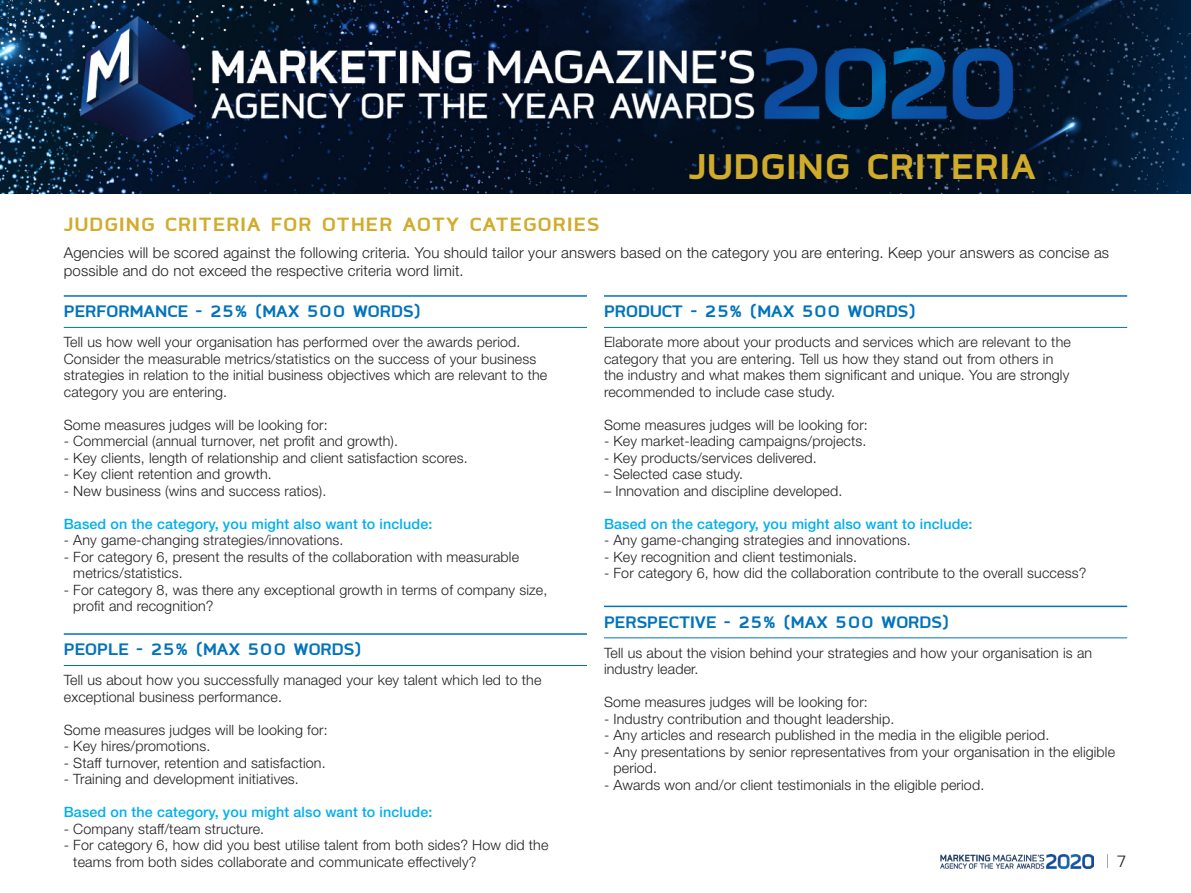
<style>
.page{position:relative;width:1191px;height:893px;background:#fff}
.page>*{position:absolute;margin:0;border:0;box-sizing:border-box;transform-origin:0 0}
.t1{font:700 42px "Coupe";letter-spacing:.02em;color:#d1ab2a;scale:1.05 1}
.t2{font:700 22.5px "Coupe";letter-spacing:.05em;color:#d1ab2a;scale:1.05 1}
.t3{font:20.25px "Coupe Normal";color:#231f20}
.t4{font:700 19.5px "Coupe";color:#0073bc;scale:1.05 1}
.t5{font:300 15px/18px "Helvetica Neue";letter-spacing:.01em;color:#231f20}
.t6{font:300 14.25px/16.5px "Helvetica Neue";letter-spacing:.01em;color:#231f20}
.t7{font:500 14.25px "Helvetica Neue";letter-spacing:.01em;color:#00aeef}
</style>
<div class="page">
<img style="left:0;top:0;width:1191px;height:193px">
<hr style="left:64px;top:327px;width:523px;height:1px;background:#0073bc">
<hr style="left:64px;top:295px;width:523px;height:2px;background:#0073bc">
<hr style="left:604px;top:327px;width:523px;height:1px;background:#0073bc">
<hr style="left:604px;top:295px;width:523px;height:2px;background:#0073bc">
<hr style="left:604px;top:638px;width:523px;height:1px;background:#0073bc">
<hr style="left:604px;top:606px;width:523px;height:1px;background:#0073bc">
<hr style="left:64px;top:665px;width:523px;height:1px;background:#0073bc">
<hr style="left:64px;top:633px;width:523px;height:2px;background:#0073bc">
<img style="left:940px;top:854px;width:153px;height:14px">
<p class="t2" style="left:64px;top:213px;width:511px">JUDGING CRITERIA FOR OTHER AOTY CATEGORIES</p>
<p class="t1" style="left:688px;top:145px;width:332px">JUDGING CRITERIA</p>
<p class="t5" style="left:64px;top:244px;width:1047px">Agencies will be scored against the following criteria. You should tailor your answers based on the category you are entering. Keep your answers as concise as possible and do not exceed the respective criteria word limit.</p>
<p class="t4" style="left:64px;top:301px;width:342px">PERFORMANCE – 25% (MAX 500 WORDS)</p>
<p class="t6" style="left:64px;top:333px;width:458px">Tell us how well your organisation has performed over the awards period.</p>
<p class="t6" style="left:64px;top:350px;width:485px">Consider the measurable metrics/statistics on the success of your business strategies in relation to the initial business objectives which are relevant to the category you are entering.</p>
<p class="t6" style="left:64px;top:416px;width:265px">Some measures judges will be looking for:</p>
<p class="t6" style="left:64px;top:432px;width:336px">- Commercial (annual turnover, net profit and growth).</p>
<p class="t6" style="left:64px;top:449px;width:405px">- Key clients, length of relationship and client satisfaction scores.</p>
<p class="t6" style="left:64px;top:465px;width:209px">- Key client retention and growth.</p>
<p class="t6" style="left:64px;top:482px;width:264px">- New business (wins and success ratios).</p>
<p class="t7" style="left:64px;top:515px;width:370px">Based on the category, you might also want to include:</p>
<p class="t6" style="left:64px;top:531px;width:281px">- Any game-changing strategies/innovations.</p>
<p class="t6" style="left:73px;top:548px;width:447px;text-indent:-10px">- For category 6, present the results of the collaboration with measurable metrics/statistics.</p>
<p class="t6" style="left:73px;top:581px;width:475px;text-indent:-10px">- For category 8, was there any exceptional growth in terms of company size, profit and recognition?</p>
<p class="t4" style="left:64px;top:639px;width:285px">PEOPLE – 25% (MAX 500 WORDS)</p>
<p class="t6" style="left:64px;top:672px;width:479px">Tell us about how you successfully managed your key talent which led to the exceptional business performance.</p>
<p class="t6" style="left:64px;top:721px;width:265px">Some measures judges will be looking for:</p>
<p class="t6" style="left:64px;top:738px;width:148px">- Key hires/promotions.</p>
<p class="t6" style="left:64px;top:754px;width:263px">- Staff turnover, retention and satisfaction.</p>
<p class="t6" style="left:64px;top:771px;width:237px">- Training and development initiatives.</p>
<p class="t7" style="left:64px;top:804px;width:370px">Based on the category, you might also want to include:</p>
<p class="t6" style="left:64px;top:820px;width:202px">- Company staff/team structure.</p>
<p class="t6" style="left:73px;top:837px;width:476px;text-indent:-10px">- For category 6, how did you best utilise talent from both sides? How did the teams from both sides collaborate and communicate effectively?</p>
<p class="t4" style="left:604px;top:301px;width:299px">PRODUCT – 25% (MAX 500 WORDS)</p>
<p class="t6" style="left:604px;top:333px;width:468px">Elaborate more about your products and services which are relevant to the category that you are entering. Tell us how they stand out from others in the industry and what makes them significant and unique. You are strongly recommended to include case study.</p>
<p class="t6" style="left:604px;top:416px;width:265px">Some measures judges will be looking for:</p>
<p class="t6" style="left:604px;top:432px;width:264px">- Key market-leading campaigns/projects.</p>
<p class="t6" style="left:604px;top:449px;width:214px">- Key products/services delivered.</p>
<p class="t6" style="left:604px;top:465px;width:140px">- Selected case study.</p>
<p class="t6" style="left:604px;top:482px;width:240px">– Innovation and discipline developed.</p>
<p class="t7" style="left:604px;top:515px;width:370px">Based on the category, you might also want to include:</p>
<p class="t6" style="left:604px;top:531px;width:308px">- Any game-changing strategies and innovations.</p>
<p class="t6" style="left:604px;top:548px;width:255px">- Key recognition and client testimonials.</p>
<p class="t6" style="left:604px;top:564px;width:484px">- For category 6, how did the collaboration contribute to the overall success?</p>
<p class="t4" style="left:604px;top:612px;width:331px">PERSPECTIVE – 25% (MAX 500 WORDS)</p>
<p class="t6" style="left:604px;top:644px;width:490px">Tell us about the vision behind your strategies and how your organisation is an industry leader.</p>
<p class="t6" style="left:604px;top:693px;width:265px">Some measures judges will be looking for:</p>
<p class="t6" style="left:604px;top:710px;width:292px">- Industry contribution and thought leadership.</p>
<p class="t6" style="left:604px;top:726px;width:447px">- Any articles and research published in the media in the eligible period.</p>
<p class="t6" style="left:613px;top:743px;width:503px;text-indent:-10px">- Any presentations by senior representatives from your organisation in the eligible period.</p>
<p class="t6" style="left:604px;top:776px;width:382px">- Awards won and/or client testimonials in the eligible period.</p>
<p class="t3" style="left:1115px;top:850px;width:13px">7</p>
</div>
